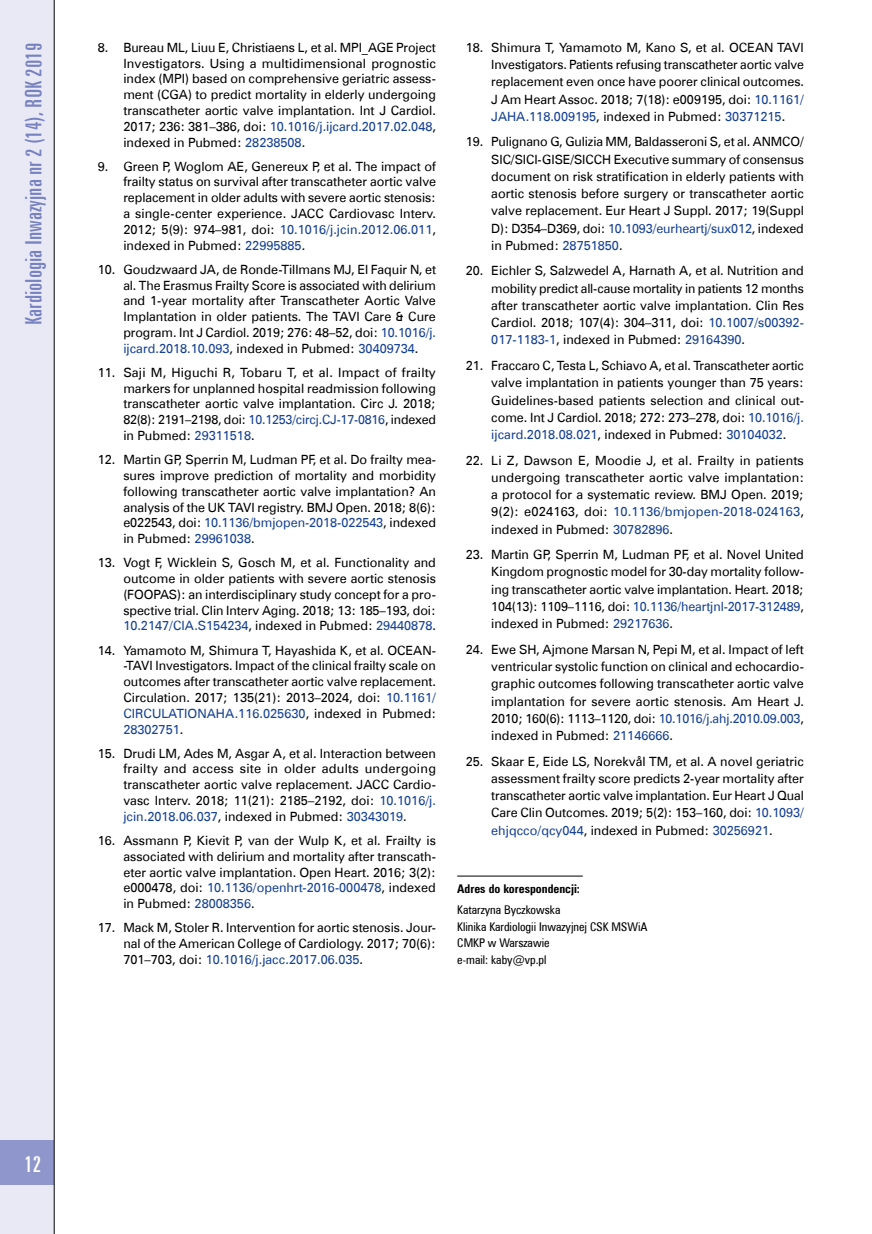
<style>
.page{position:relative;width:872px;height:1234px;background:#fff}
.page>*{position:absolute;margin:0;border:0;box-sizing:border-box;transform-origin:0 0}
.t1{font:22.5px "Zurich X Cn EU";color:#7882bf;scale:1.07 1}
.t2{font:22.5px "Zurich X Cn EU";color:#fff;scale:1.07 1}
.t3{font:12.75px/15.8px "Zurich EU";color:#000;text-align:justify}
.t4{font:12px/16.5px "Zurich Cn EU";color:#000}
.t5{font:700 12px "Zurich Cn EU";color:#000}
.s1{color:#164194}
</style>
<div class="page">
<div style="left:0;top:0;width:54px;height:1233px;background:#e9e9f6"></div>
<div style="left:0;top:1140px;width:54px;height:44px;background:#8f96cb"></div>
<hr style="left:54px;top:0;width:1px;height:1233px;background:#000">
<hr style="left:457px;top:875px;width:126px;height:1px;background:#000">
<h1 class="t1" style="left:20px;top:325px;width:265px;rotate:-90deg">Kardiologia Inwazyjna nr 2 (14), ROK 2019</h1>
<p class="t3" style="left:123px;top:39px;width:314px;text-indent:-26px">8. Bureau ML, Liuu E, Christiaens L, et al. MPI_AGE Project Investigators. Using a multidimensional prognostic index (MPI) based on comprehensive geriatric assess&shy;ment (CGA) to predict mortality in elderly undergoing transcatheter aortic valve implantation. Int J Cardiol.<br>2017; 236: 381–386, doi: <span class="s1">10.1016/j.ijcard.2017.02.048</span>, indexed in Pubmed: <span class="s1">28238508</span>.</p>
<p class="t3" style="left:123px;top:158px;width:314px;text-indent:-26px">9. Green P, Woglom AE, Genereux P, et al. The impact of frailty status on survival after transcatheter aortic valve replacement in older adults with severe aortic stenosis: a single-center experience. JACC Cardiovasc Interv.<br>2012; 5(9): 974–981, doi: <span class="s1">10.1016/j.jcin.2012.06.011</span>, indexed in Pubmed: <span class="s1">22995885</span>.</p>
<p class="t3" style="left:123px;top:261px;width:314px;text-indent:-26px">10. Goudzwaard JA, de Ronde-Tillmans MJ, El Faquir N, et al. The Erasmus Frailty Score is associated with delirium and 1-year mortality after Transcatheter Aortic Valve Implantation in older patients. The TAVI Care &amp; Cure program. Int J Cardiol. 2019; 276: 48–52, doi: <span class="s1">10.1016/j. ijcard.2018.10.093</span>, indexed in Pubmed: <span class="s1">30409734</span>.</p>
<p class="t3" style="left:123px;top:364px;width:314px;text-indent:-26px">11. Saji M, Higuchi R, Tobaru T, et al. Impact of frailty markers for unplanned hospital readmission following transcatheter aortic valve implantation. Circ J. 2018; 82(8): 2191–2198, doi: <span class="s1">10.1253/circj.CJ-17-0816</span>, indexed in Pubmed: <span class="s1">29311518</span>.</p>
<p class="t3" style="left:123px;top:451px;width:314px;text-indent:-26px">12. Martin GP, Sperrin M, Ludman PF, et al. Do frailty mea&shy;sures improve prediction of mortality and morbidity following transcatheter aortic valve implantation? An analysis of the UK TAVI registry. BMJ Open. 2018; 8(6): e022543, doi: <span class="s1">10.1136/bmjopen-2018-022543</span>, indexed in Pubmed: <span class="s1">29961038</span>.</p>
<p class="t3" style="left:123px;top:554px;width:314px;text-indent:-26px">13. Vogt F, Wicklein S, Gosch M, et al. Functionality and outcome in older patients with severe aortic stenosis (FOOPAS): an interdisciplinary study concept for a pro&shy;spective trial. Clin Interv Aging. 2018; 13: 185–193, doi:<br><span class="s1">10.2147/CIA.S154234</span>, indexed in Pubmed: <span class="s1">29440878</span>.</p>
<p class="t3" style="left:123px;top:642px;width:314px;text-indent:-26px">14. Yamamoto M, Shimura T, Hayashida K, et al. OCEAN--TAVI Investigators. Impact of the clinical frailty scale on outcomes after transcatheter aortic valve replacement.<br>Circulation. 2017; 135(21): 2013–2024, doi: <span class="s1">10.1161/ CIRCULATIONAHA.116.025630</span>, indexed in Pubmed:<br><span class="s1">28302751</span>.</p>
<p class="t3" style="left:123px;top:745px;width:314px;text-indent:-26px">15. Drudi LM, Ades M, Asgar A, et al. Interaction between frailty and access site in older adults undergoing transcatheter aortic valve replacement. JACC Cardio&shy;vasc Interv. 2018; 11(21): 2185–2192, doi: <span class="s1">10.1016/j. jcin.2018.06.037</span>, indexed in Pubmed: <span class="s1">30343019</span>.</p>
<p class="t3" style="left:123px;top:832px;width:314px;text-indent:-26px">16. Assmann P, Kievit P, van der Wulp K, et al. Frailty is associated with delirium and mortality after transcath&shy;eter aortic valve implantation. Open Heart. 2016; 3(2): e000478, doi: <span class="s1">10.1136/openhrt-2016-000478</span>, indexed in Pubmed: <span class="s1">28008356</span>.</p>
<p class="t3" style="left:123px;top:919px;width:314px;text-indent:-26px">17. Mack M, Stoler R. Intervention for aortic stenosis. Jour&shy;nal of the American College of Cardiology. 2017; 70(6):<br>701–703, doi: <span class="s1">10.1016/j.jacc.2017.06.035</span>.</p>
<p class="t3" style="left:491px;top:38px;width:314px;line-height:17.2px;text-indent:-26px">18. Shimura T, Yamamoto M, Kano S, et al. OCEAN‐TAVI Investigators. Patients refusing transcatheter aortic valve replacement even once have poorer clinical outcomes.<br>J Am Heart Assoc. 2018; 7(18): e009195, doi: <span class="s1">10.1161/ JAHA.118.009195</span>, indexed in Pubmed: <span class="s1">30371215</span>.</p>
<p class="t3" style="left:491px;top:133px;width:314px;line-height:17.2px;text-indent:-26px">19. Pulignano G, Gulizia MM, Baldasseroni S, et al. ANMCO/ SIC/SICI-GISE/SICCH Executive summary of consensus document on risk stratification in elderly patients with aortic stenosis before surgery or transcatheter aortic valve replacement. Eur Heart J Suppl. 2017; 19(Suppl D): D354–D369, doi: <span class="s1">10.1093/eurheartj/sux012</span>, indexed in Pubmed: <span class="s1">28751850</span>.</p>
<p class="t3" style="left:491px;top:262px;width:314px;line-height:17.2px;text-indent:-26px">20. Eichler S, Salzwedel A, Harnath A, et al. Nutrition and mobility predict all-cause mortality in patients 12 months after transcatheter aortic valve implantation. Clin Res Cardiol. 2018; 107(4): 304–311, doi: <span class="s1">10.1007/s00392- 017-1183-1</span>, indexed in Pubmed: <span class="s1">29164390</span>.</p>
<p class="t3" style="left:491px;top:356px;width:314px;line-height:17.2px;text-indent:-26px">21. Fraccaro C, Testa L, Schiavo A, et al. Transcatheter aortic valve implantation in patients younger than 75 years:<br>Guidelines-based patients selection and clinical out&shy;come. Int J Cardiol. 2018; 272: 273–278, doi: <span class="s1">10.1016/j. ijcard.2018.08.021</span>, indexed in Pubmed: <span class="s1">30104032</span>.</p>
<p class="t3" style="left:491px;top:451px;width:314px;line-height:17.2px;text-indent:-26px">22. Li Z, Dawson E, Moodie J, et al. Frailty in patients undergoing transcatheter aortic valve implantation: a protocol for a systematic review. BMJ Open. 2019; 9(2): e024163, doi: <span class="s1">10.1136/bmjopen-2018-024163</span>, indexed in Pubmed: <span class="s1">30782896</span>.</p>
<p class="t3" style="left:491px;top:546px;width:314px;line-height:17.2px;text-indent:-26px">23. Martin GP, Sperrin M, Ludman PF, et al. Novel United Kingdom prognostic model for 30-day mortality follow&shy;ing transcatheter aortic valve implantation. Heart. 2018; 104(13): 1109–1116, doi: <span class="s1">10.1136/heartjnl-2017-312489</span>, indexed in Pubmed: <span class="s1">29217636</span>.</p>
<p class="t3" style="left:491px;top:640px;width:314px;line-height:17.2px;text-indent:-26px">24. Ewe SH, Ajmone Marsan N, Pepi M, et al. Impact of left ventricular systolic function on clinical and echocardio&shy;graphic outcomes following transcatheter aortic valve implantation for severe aortic stenosis. Am Heart J.<br>2010; 160(6): 1113–1120, doi: <span class="s1">10.1016/j.ahj.2010.09.003</span>, indexed in Pubmed: <span class="s1">21146666</span>.</p>
<p class="t3" style="left:491px;top:752px;width:314px;line-height:17.2px;text-indent:-26px">25. Skaar E, Eide LS, Norekvål TM, et al. A novel geriatric assessment frailty score predicts 2-year mortality after transcatheter aortic valve implantation. Eur Heart J Qual Care Clin Outcomes. 2019; 5(2): 153–160, doi: <span class="s1">10.1093/ ehjqcco/qcy044</span>, indexed in Pubmed: <span class="s1">30256921</span>.</p>
<p class="t5" style="left:457px;top:881px;width:124px">Adres do korespondencji:</p>
<p class="t4" style="left:457px;top:901px;width:192px">Katarzyna Byczkowska<br>Klinika Kardiologii Inwazyjnej CSK MSWiA<br>CMKP w Warszawie<br>e-mail: kaby@vp.pl</p>
<h1 class="t2" style="left:24px;top:1150px;width:17px">12</h1>
</div>
